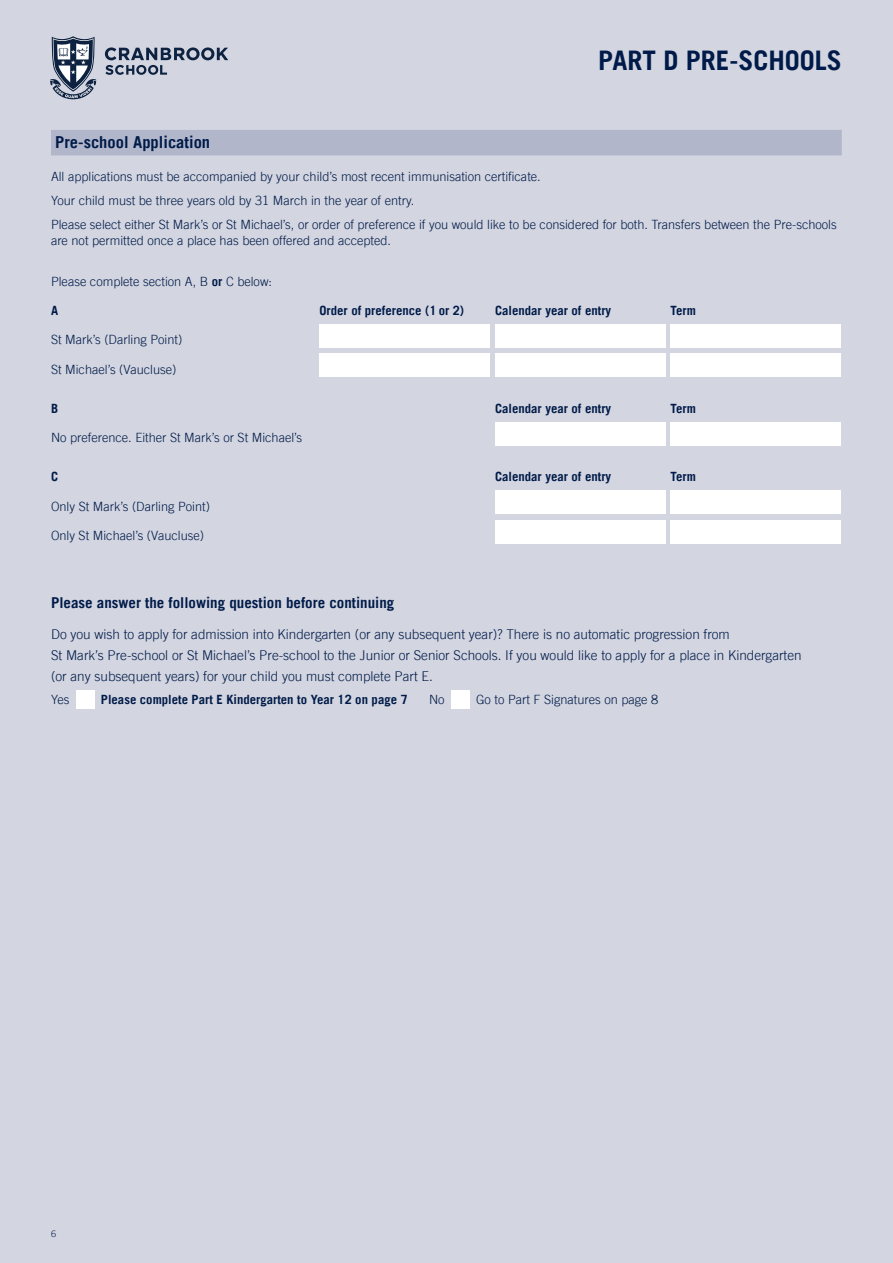
<style>
.page{position:relative;width:893px;height:1263px;background:#d3d5e0}
.page>*{position:absolute;margin:0;border:0;box-sizing:border-box;transform-origin:0 0}
.t1{font:700 27px "Trade Gothic LT";color:#001b49}
.t2{font:700 16.5px "Trade Gothic LT";color:#001b49}
.t3{font:700 15px "Trade Gothic LT";color:#001b49}
.t4{font:300 13.5px/21px "Trade Gothic LT";color:#001b49}
.t5{font:300 12.75px/24.3px "Trade Gothic LT";color:#001b49}
.t6{font:700 12.75px "Trade Gothic LT";color:#001b49}
.t7{font:300 9px "Trade Gothic LT";color:#001b49}
.s1{font-weight:700}
</style>
<div class="page">
<div style="left:51px;top:130px;width:791px;height:25px;background:#b1b6ca"></div>
<div style="left:320px;top:324px;width:170px;height:23px;background:#fff"></div>
<div style="left:495px;top:324px;width:170px;height:23px;background:#fff"></div>
<div style="left:671px;top:324px;width:170px;height:23px;background:#fff"></div>
<div style="left:320px;top:353px;width:170px;height:24px;background:#fff"></div>
<div style="left:495px;top:353px;width:170px;height:24px;background:#fff"></div>
<div style="left:671px;top:353px;width:170px;height:24px;background:#fff"></div>
<div style="left:495px;top:422px;width:170px;height:23px;background:#fff"></div>
<div style="left:671px;top:422px;width:170px;height:23px;background:#fff"></div>
<div style="left:495px;top:490px;width:170px;height:24px;background:#fff"></div>
<div style="left:671px;top:490px;width:170px;height:24px;background:#fff"></div>
<div style="left:495px;top:520px;width:170px;height:23px;background:#fff"></div>
<div style="left:671px;top:520px;width:170px;height:23px;background:#fff"></div>
<div style="left:76px;top:690px;width:19px;height:19px;background:#fff"></div>
<div style="left:451px;top:690px;width:19px;height:19px;background:#fff"></div>
<svg style="left:105px;top:47px;width:123px;height:28px"></svg>
<svg style="left:50px;top:36px;width:47px;height:63px"></svg>
<h1 class="t1" style="left:598px;top:44px;width:245px">PART D PRE-SCHOOLS</h1>
<p class="t2" style="left:55px;top:132px;width:156px">Pre-school Application</p>
<p class="t5" style="left:51px;top:164px;width:787px">All applications must be accompanied by your child’s most recent immunisation certificate.<br>Your child must be three years old by 31 March in the year of entry.<br>Please select either St Mark’s or St Michael’s, or order of preference if you would like to be considered for both. Transfers between the Pre-schools</p>
<p class="t5" style="left:51px;top:228px;width:342px">are not permitted once a place has been offered and accepted.</p>
<p class="t5" style="left:51px;top:269px;width:223px">Please complete section A, B <span class="s1">or</span> C below:</p>
<p class="t6" style="left:51px;top:302px;width:9px">A</p>
<p class="t6" style="left:320px;top:302px;width:146px">Order of preference (1 or 2)</p>
<p class="t6" style="left:495px;top:302px;width:118px">Calendar year of entry</p>
<p class="t6" style="left:671px;top:302px;width:27px">Term</p>
<p class="t5" style="left:51px;top:327px;width:133px">St Mark’s (Darling Point)</p>
<p class="t5" style="left:51px;top:357px;width:127px">St Michael’s (Vaucluse)</p>
<p class="t6" style="left:51px;top:400px;width:9px">B</p>
<p class="t6" style="left:495px;top:400px;width:118px">Calendar year of entry</p>
<p class="t6" style="left:671px;top:400px;width:27px">Term</p>
<p class="t5" style="left:51px;top:425px;width:253px">No preference. Either St Mark’s or St Michael’s</p>
<p class="t6" style="left:51px;top:469px;width:9px">C</p>
<p class="t6" style="left:495px;top:469px;width:118px">Calendar year of entry</p>
<p class="t6" style="left:671px;top:469px;width:27px">Term</p>
<p class="t5" style="left:51px;top:494px;width:160px">Only St Mark’s (Darling Point)</p>
<p class="t5" style="left:51px;top:524px;width:155px">Only St Michael’s (Vaucluse)</p>
<p class="t3" style="left:51px;top:594px;width:345px">Please answer the following question before continuing</p>
<p class="t4" style="left:51px;top:623px;width:752px">Do you wish to apply for admission into Kindergarten (or any subsequent year)? There is no automatic progression from<br>St Mark’s Pre-school or St Michael’s Pre-school to the Junior or Senior Schools. If you would like to apply for a place in Kindergarten (or any subsequent years) for your child you must complete Part E.</p>
<p class="t5" style="left:51px;top:687px;width:20px">Yes</p>
<p class="t6" style="left:101px;top:691px;width:308px">Please complete Part E Kindergarten to Year 12 on page 7</p>
<p class="t5" style="left:429px;top:687px;width:17px">No</p>
<p class="t5" style="left:476px;top:687px;width:184px">Go to Part F Signatures on page 8</p>
<p class="t7" style="left:51px;top:1229px;width:7px">6</p>
</div>
